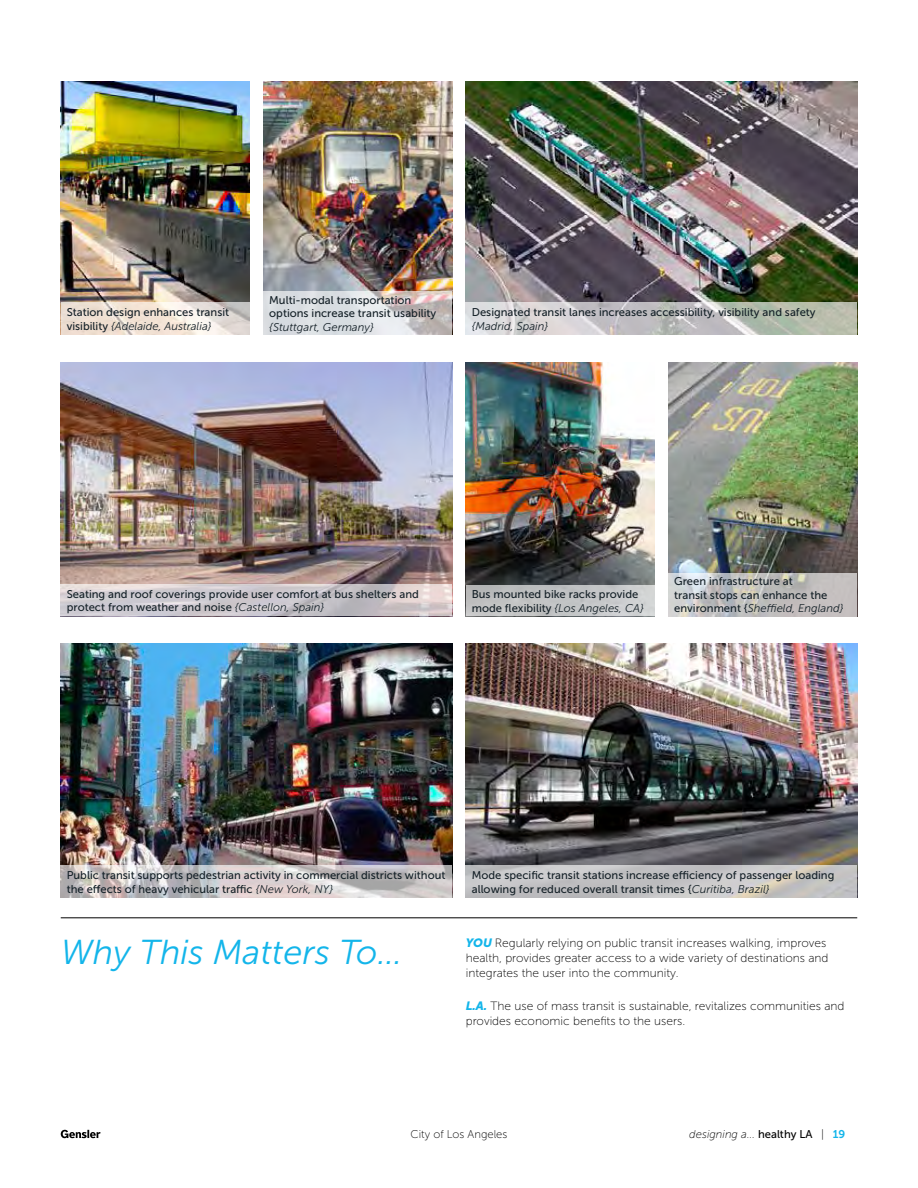
<style>
.page{position:relative;width:918px;height:1188px;background:#fff}
.page>*{position:absolute;margin:0;border:0;box-sizing:border-box;transform-origin:0 0}
.t1{font:italic 34.5px "Museo Sans 300";color:#13b5ea}
.t2{font:12px/15px "Museo Sans 100";color:#000}
.t3{font:11.25px/13.5px "Museo Sans 500";color:#152128}
.t4{font:italic 11.25px "Museo Sans 300";color:#152128}
.t5{font:italic 11.25px "Museo Sans 100";color:#000}
.t6{font:11.25px "Museo Sans 100";color:#000}
.s1{font-family:"Museo Sans 500";font-style:normal}
.s2{font-family:"Museo Sans 300";font-style:italic}
.s3{font-family:"Museo Sans 900";font-style:italic;color:#13b5ea}
.s4{font-style:normal}
.s5{font-family:"Museo Sans 700";font-style:normal;color:#13b5ea}
</style>
<div class="page">
<svg style="left:61px;top:1130px;width:39px;height:8px"></svg>
<hr style="left:61px;top:918px;width:796px;height:1px;background:#000">
<img style="left:466px;top:81px;width:391px;height:221px">
<img style="left:61px;top:644px;width:391px;height:221px">
<img style="left:61px;top:362px;width:391px;height:223px">
<img style="left:466px;top:644px;width:391px;height:221px">
<img style="left:668px;top:362px;width:189px;height:211px">
<svg style="left:466px;top:302px;width:391px;height:33px;background:#c5c6c3"></svg>
<svg style="left:61px;top:865px;width:391px;height:33px;background:#cbc6c7"></svg>
<svg style="left:61px;top:585px;width:391px;height:31px;background:#cec8cd"></svg>
<svg style="left:466px;top:865px;width:391px;height:33px;background:#c5c4c4"></svg>
<svg style="left:668px;top:573px;width:189px;height:43px;background:#c4c3c2"></svg>
<img style="left:263px;top:81px;width:189px;height:211px">
<svg style="left:263px;top:292px;width:189px;height:43px;background:#d7d6d8"></svg>
<img style="left:61px;top:81px;width:189px;height:221px">
<svg style="left:61px;top:302px;width:189px;height:33px;background:#ebe0d6"></svg>
<img style="left:466px;top:362px;width:189px;height:223px">
<div style="left:466px;top:585px;width:189px;height:31px;background:linear-gradient(to right,#babbbb,#ced0d2)"></div>
<p class="t3" style="left:67px;top:305px;width:164px">Station design enhances transit</p>
<p class="t4" style="left:67px;top:320px;width:146px"><span class="s1">visibility</span> {Adelaide, Australia}</p>
<p class="t3" style="left:269px;top:293px;width:169px">Multi-modal transportation options increase transit usability</p>
<p class="t4" style="left:269px;top:321px;width:106px">{Stuttgart, Germany}</p>
<p class="t3" style="left:472px;top:305px;width:345px">Designated transit lanes increases accessibility, visibility and safety</p>
<p class="t4" style="left:472px;top:320px;width:78px">{Madrid, Spain}</p>
<p class="t3" style="left:67px;top:587px;width:354px">Seating and roof coverings provide user comfort at bus shelters and protect from weather and noise <span class="s2">{Castellon, Spain}</span></p>
<p class="t3" style="left:472px;top:588px;width:174px">Bus mounted bike racks provide mode flexibility <span class="s2">{Los Angeles, CA}</span></p>
<p class="t3" style="left:674px;top:575px;width:155px">Green infrastructure at transit stops can enhance the</p>
<p class="t4" style="left:674px;top:602px;width:171px"><span class="s1">environment {</span>Sheffield, England}</p>
<p class="t3" style="left:67px;top:868px;width:380px">Public transit supports pedestrian activity in commercial districts without the effects of heavy vehicular traffic <span class="s2">{New York, NY}</span></p>
<p class="t3" style="left:472px;top:868px;width:364px">Mode specific transit stations increase efficiency of passenger loading allowing for reduced overall transit times {<span class="s2">Curitiba, Brazil}</span></p>
<h1 class="t1" style="left:61px;top:934px;width:343px">Why This Matters To…</h1>
<p class="t2" style="left:466px;top:936px;width:364px"><span class="s3">YOU</span> Regularly relying on public transit increases walking, improves health, provides greater access to a wide variety of destinations and integrates the user into the community.</p>
<p class="t2" style="left:466px;top:999px;width:380px"><span class="s3">L.A.</span> The use of mass transit is sustainable, revitalizes communities and provides economic benefits to the users.</p>
<p class="t6" style="left:411px;top:1128px;width:98px">City of Los Angeles</p>
<p class="t5" style="left:689px;top:1128px;width:158px">designing a... <span class="s1">healthy LA</span> <span class="s4">|</span> <span class="s5">19</span></p>
</div>
